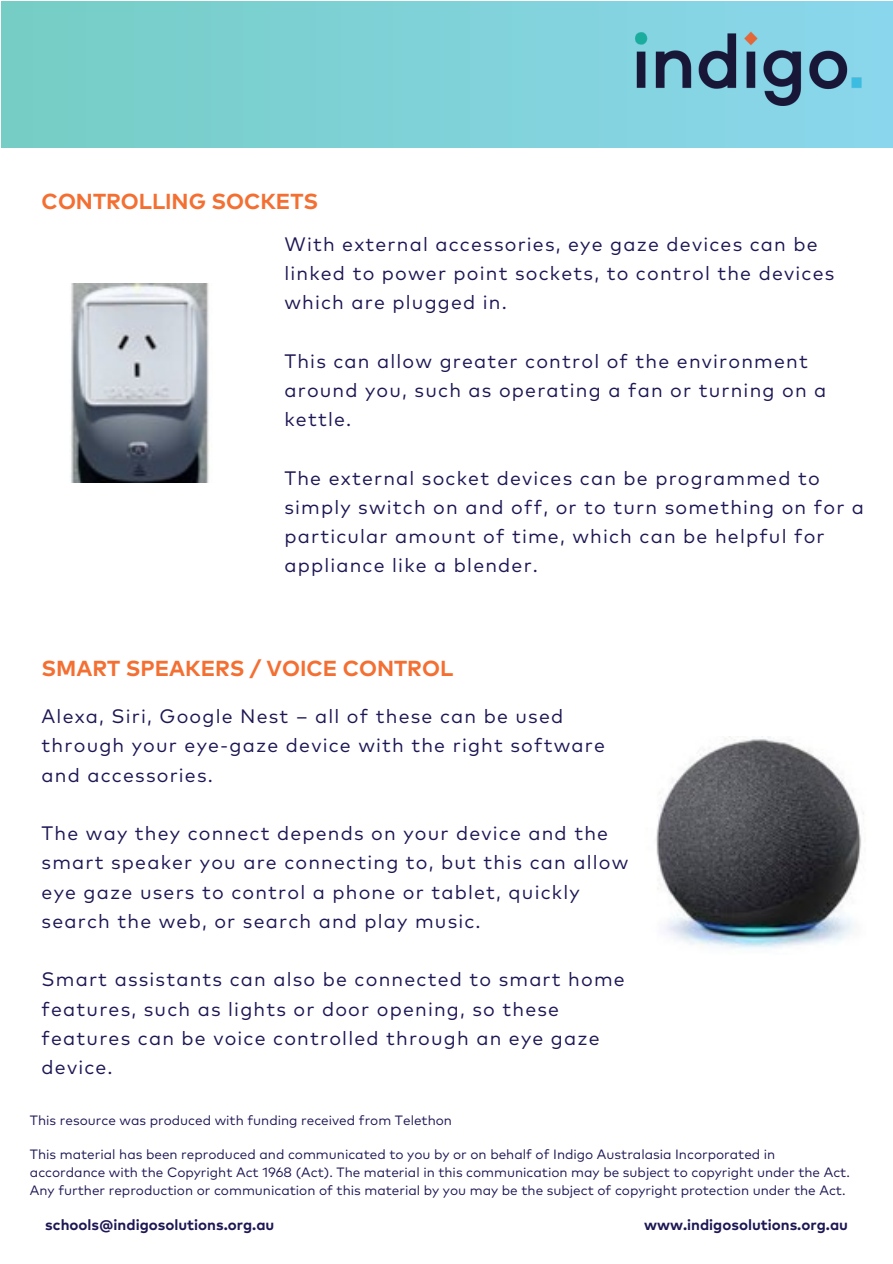
<style>
.page{position:relative;width:893px;height:1264px;background:#fff}
.page>*{position:absolute;margin:0;border:0;box-sizing:border-box;transform-origin:0 0}
.t1{font:700 21.75px "Mark Pro";color:#f36f32}
.t2{font:19.5px/29.2px "Mark Pro";letter-spacing:.06em;color:#1d1754}
.t3{font:700 15px "Mark Pro";color:#1d1754}
.t4{font:13.5px/18px "Mark Pro";color:#1d1754}
</style>
<div class="page">
<div style="left:1px;top:1px;width:890px;height:146px;background:linear-gradient(to right,#75cdc5,#8ad6ec)"></div>
<img style="left:635px;top:31px;width:226px;height:74px">
<img style="left:70px;top:283px;width:139px;height:199px">
<img style="left:656px;top:736px;width:208px;height:213px">
<p class="t1" style="left:42px;top:192px;width:278px">CONTROLLING SOCKETS</p>
<p class="t2" style="left:284px;top:230px;width:551px">With external accessories, eye gaze devices can be linked to power point sockets, to control the devices which are plugged in.</p>
<p class="t2" style="left:284px;top:347px;width:543px">This can allow greater control of the environment around you, such as operating a fan or turning on a kettle.</p>
<p class="t2" style="left:284px;top:464px;width:581px">The external socket devices can be programmed to simply switch on and off, or to turn something on for a particular amount of time, which can be helpful for appliance like a blender.</p>
<p class="t1" style="left:42px;top:658px;width:413px">SMART SPEAKERS / VOICE CONTROL</p>
<p class="t2" style="left:42px;top:703px;width:565px">Alexa, Siri, Google Nest – all of these can be used through your eye-gaze device with the right software and accessories.</p>
<p class="t2" style="left:42px;top:819px;width:588px">The way they connect depends on your device and the smart speaker you are connecting to, but this can allow eye gaze users to control a phone or tablet, quickly search the web, or search and play music.</p>
<p class="t2" style="left:42px;top:966px;width:584px">Smart assistants can also be connected to smart home features, such as lights or door opening, so these features can be voice controlled through an eye gaze device.</p>
<p class="t4" style="left:30px;top:1112px;width:423px">This resource was produced with funding received from Telethon</p>
<p class="t4" style="left:30px;top:1145px;width:821px">This material has been reproduced and communicated to you by or on behalf of Indigo Australasia Incorporated in accordance with the Copyright Act 1968 (Act). The material in this communication may be subject to copyright under the Act.<br>Any further reproduction or communication of this material by you may be the subject of copyright protection under the Act.</p>
<p class="t3" style="left:45px;top:1218px;width:230px">schools@indigosolutions.org.au</p>
<p class="t3" style="left:644px;top:1218px;width:205px">www.indigosolutions.org.au</p>
</div>
